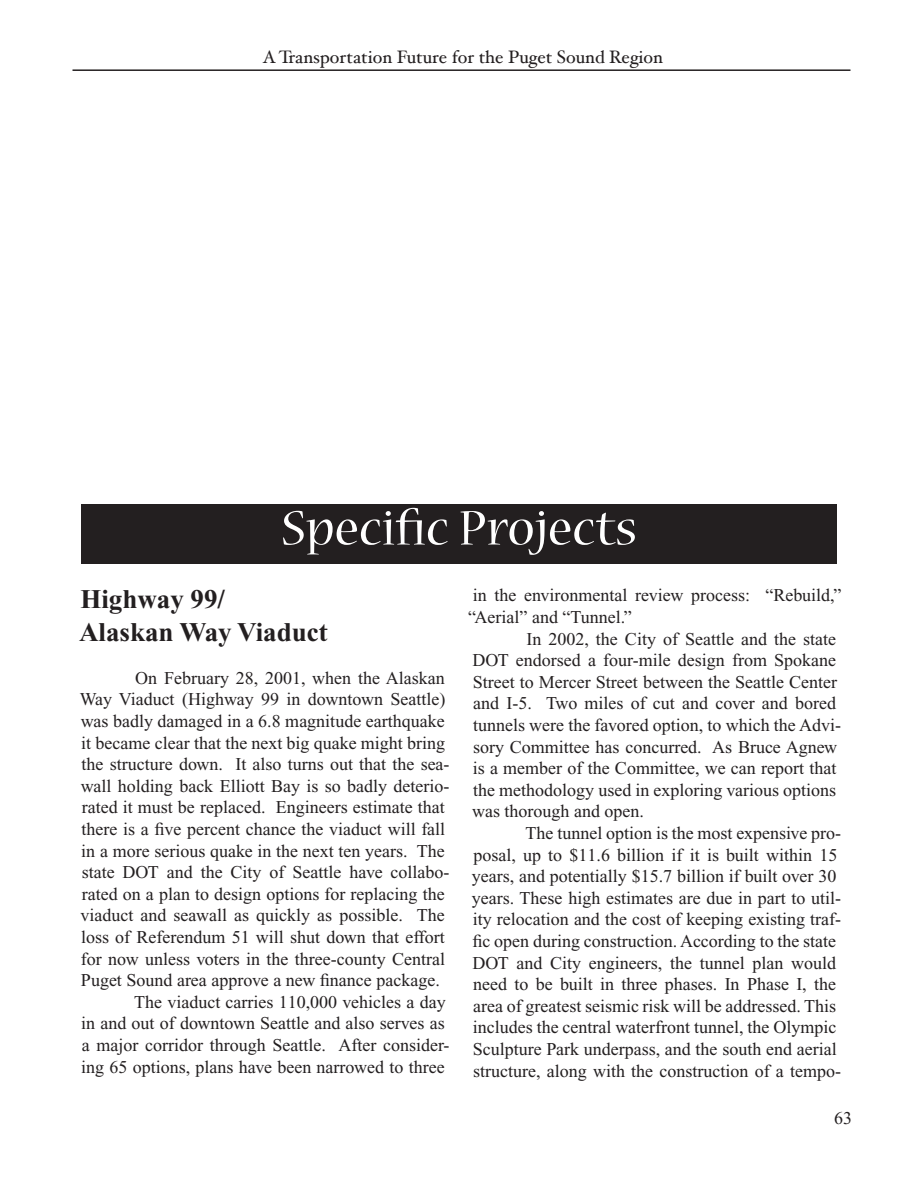
<style>
.page{position:relative;width:918px;height:1188px;background:#fff}
.page>*{position:absolute;margin:0;border:0;box-sizing:border-box;transform-origin:0 0}
.t1{font:54px "Nueva";color:#fff}
.t2{font:700 27px/32.4px "Times New Roman";color:#231f20}
.t3{font:18px/21.6px "Times New Roman";color:#231f20}
.t4{font:18px "Hoefler Text";color:#231f20}
</style>
<div class="page">
<hr style="left:73px;top:69px;width:777px;height:2px;background:#231f20">
<div style="left:81px;top:504px;width:756px;height:60px;background:#231f20"></div>
<p class="t4" style="left:263px;top:50px;width:402px">A Transportation Future for the Puget Sound Region</p>
<h1 class="t1" style="left:281px;top:508px;width:357px">Specific Projects</h1>
<h2 class="t2" style="left:79px;top:586px;width:250px">Highway 99/<br>Alaskan Way Viaduct</h2>
<p class="t3" style="left:135px;top:669px;width:311px">On February 28, 2001, when the Alaskan</p>
<p class="t3" style="left:80px;top:690px;width:367px">Way Viaduct (Highway 99 in downtown Seattle)</p>
<p class="t3" style="left:81px;top:712px;width:365px">was badly damaged in a 6.8 magnitude earthquake</p>
<p class="t3" style="left:81px;top:734px;width:365px">it became clear that the next big quake might bring</p>
<p class="t3" style="left:82px;top:755px;width:370px">the structure down. It also turns out that the sea-</p>
<p class="t3" style="left:81px;top:777px;width:370px">wall holding back Elliott Bay is so badly deterio-</p>
<p class="t3" style="left:82px;top:798px;width:365px">rated it must be replaced. Engineers estimate that</p>
<p class="t3" style="left:82px;top:820px;width:365px">there is a five percent chance the viaduct will fall</p>
<p class="t3" style="left:81px;top:842px;width:365px">in a more serious quake in the next ten years. The</p>
<p class="t3" style="left:82px;top:863px;width:369px">state DOT and the City of Seattle have collabo-</p>
<p class="t3" style="left:82px;top:885px;width:364px">rated on a plan to design options for replacing the</p>
<p class="t3" style="left:80px;top:906px;width:366px">viaduct and seawall as quickly as possible. The</p>
<p class="t3" style="left:81px;top:928px;width:365px">loss of Referendum 51 will shut down that effort</p>
<p class="t3" style="left:81px;top:950px;width:366px">for now unless voters in the three-county Central</p>
<p class="t3" style="left:81px;top:971px;width:360px">Puget Sound area approve a new finance package.</p>
<p class="t3" style="left:134px;top:993px;width:313px">The viaduct carries 110,000 vehicles a day</p>
<p class="t3" style="left:81px;top:1014px;width:365px">in and out of downtown Seattle and also serves as</p>
<p class="t3" style="left:82px;top:1036px;width:369px">a major corridor through Seattle. After consider-</p>
<p class="t3" style="left:81px;top:1058px;width:365px">ing 65 options, plans have been narrowed to three</p>
<p class="t3" style="left:468px;top:586px;width:375px">in the environmental review process: “Rebuild,” “Aerial” and “Tunnel.”</p>
<p class="t3" style="left:472px;top:630px;width:370px;text-indent:54px">In 2002, the City of Seattle and the state DOT endorsed a four-mile design from Spokane Street to Mercer Street between the Seattle Center and I-5. Two miles of cut and cover and bored tunnels were the favored option, to which the Advi&shy;sory Committee has concurred. As Bruce Agnew is a member of the Committee, we can report that the methodology used in exploring various options was thorough and open.</p>
<p class="t3" style="left:472px;top:824px;width:371px;text-indent:54px">The tunnel option is the most expensive pro&shy;posal, up to $11.6 billion if it is built within 15 years, and potentially $15.7 billion if built over 30 years. These high estimates are due in part to util&shy;ity relocation and the cost of keeping existing traf&shy;fic open during construction. According to the state DOT and City engineers, the tunnel plan would need to be built in three phases. In Phase I, the area of greatest seismic risk will be addressed. This includes the central waterfront tunnel, the Olympic Sculpture Park underpass, and the south end aerial structure, along with the construction of a tempo-</p>
<p class="t3" style="left:834px;top:1108px;width:19px">63</p>
</div>
